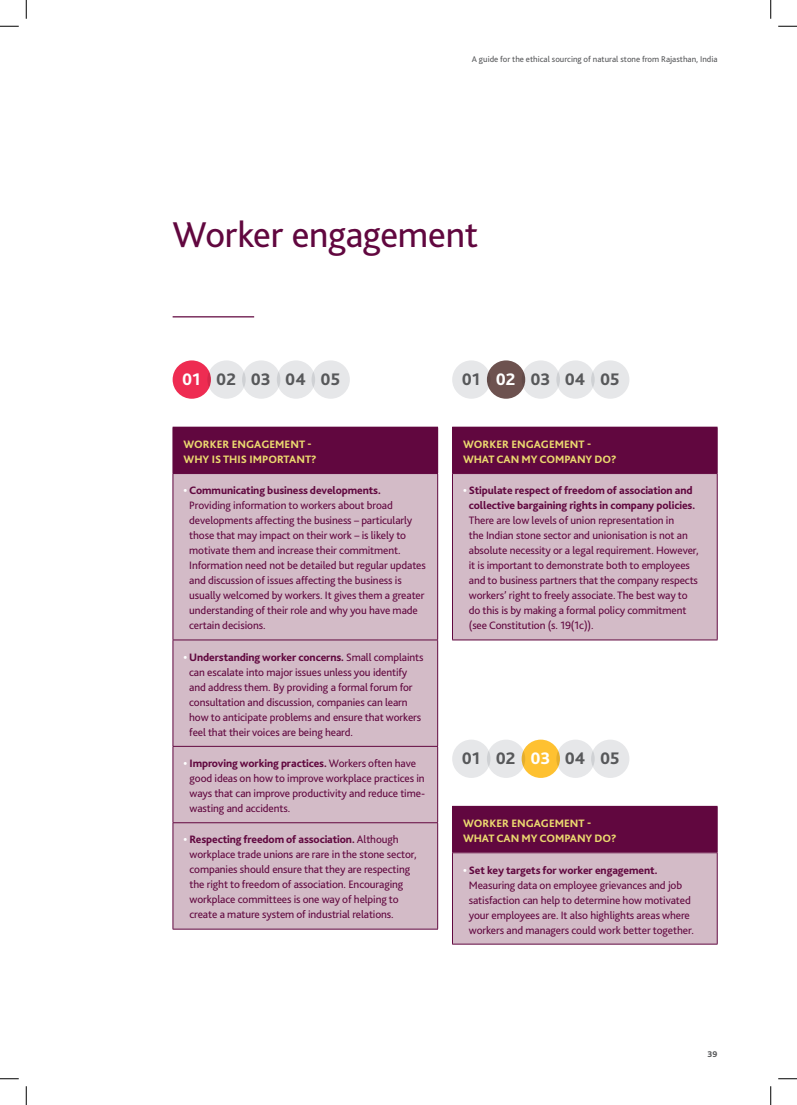
<style>
.page{position:relative;width:797px;height:1105px;background:#fff}
.page>*{position:absolute;margin:0;border:0;box-sizing:border-box;transform-origin:0 0}
.t1{font:37.5px "Bliss 2";letter-spacing:-.01em;color:#61073f}
.t2{font:800 17.5px "Bliss 2";color:#57585a}
.t3{font:11.25px/15px "Bliss 2";letter-spacing:-.01em;color:#61073f}
.t4{font:800 11.25px/15px "Bliss 2";color:#ebd96f}
.t5{font:800 11.25px/15px "Bliss 2";letter-spacing:-.01em;color:#61073f;text-align:center}
.t6{font:8.75px "Bliss 2";color:#57585a}
.t7{font:800 8.75px "Bliss 2";color:#57585a}
.s1{color:#fff}
.s2{font-weight:800;color:#fff}
.s3{font-weight:800}
</style>
<div class="page">
<hr style="left:173px;top:316px;width:81px;height:1px;background:#61073f">
<div style="left:311px;top:360px;width:39px;height:39px;background:#e6e7e9;border-radius:50%"></div>
<div style="left:277px;top:360px;width:38px;height:39px;background:#e6e7e9;border-radius:50%"></div>
<div style="left:242px;top:360px;width:38px;height:39px;background:#e6e7e9;border-radius:50%"></div>
<div style="left:207px;top:360px;width:39px;height:39px;background:#e6e7e9;border-radius:50%"></div>
<div style="left:173px;top:360px;width:38px;height:39px;background:#ee2c52;border-radius:50%"></div>
<div style="left:173px;top:427px;width:264px;height:47px;background:#61073f"></div>
<div style="left:174px;top:474px;width:263px;height:455px;background:#d3bbc7"></div>
<hr style="left:173px;top:473px;width:265px;height:1px;background:#61073f">
<hr style="left:173px;top:640px;width:265px;height:1px;background:#61073f">
<hr style="left:173px;top:746px;width:265px;height:1px;background:#61073f">
<hr style="left:173px;top:822px;width:265px;height:1px;background:#61073f">
<hr style="left:437px;top:427px;width:1px;height:46px;background:#61073f">
<hr style="left:173px;top:474px;width:1px;height:166px;background:#61073f">
<hr style="left:437px;top:474px;width:1px;height:166px;background:#61073f">
<hr style="left:173px;top:640px;width:1px;height:106px;background:#61073f">
<hr style="left:437px;top:640px;width:1px;height:106px;background:#61073f">
<hr style="left:173px;top:747px;width:1px;height:75px;background:#61073f">
<hr style="left:437px;top:747px;width:1px;height:75px;background:#61073f">
<hr style="left:173px;top:823px;width:1px;height:106px;background:#61073f">
<hr style="left:437px;top:823px;width:1px;height:106px;background:#61073f">
<hr style="left:173px;top:929px;width:265px;height:1px;background:#61073f">
<div style="left:452px;top:427px;width:265px;height:47px;background:#61073f"></div>
<div style="left:452px;top:474px;width:265px;height:166px;background:#d3bbc7"></div>
<hr style="left:717px;top:427px;width:1px;height:46px;background:#61073f">
<hr style="left:452px;top:474px;width:1px;height:166px;background:#61073f">
<hr style="left:717px;top:474px;width:1px;height:166px;background:#61073f">
<hr style="left:452px;top:640px;width:265px;height:1px;background:#61073f">
<div style="left:591px;top:360px;width:38px;height:39px;background:#e6e7e9;border-radius:50%"></div>
<div style="left:556px;top:360px;width:38px;height:39px;background:#e6e7e9;border-radius:50%"></div>
<div style="left:521px;top:360px;width:39px;height:39px;background:#e6e7e9;border-radius:50%"></div>
<div style="left:487px;top:360px;width:38px;height:39px;background:#6d524f;border-radius:50%"></div>
<div style="left:452px;top:360px;width:38px;height:39px;background:#e6e7e9;border-radius:50%"></div>
<div style="left:452px;top:806px;width:265px;height:47px;background:#61073f"></div>
<div style="left:452px;top:853px;width:265px;height:91px;background:#d3bbc7"></div>
<hr style="left:717px;top:807px;width:1px;height:45px;background:#61073f">
<hr style="left:452px;top:853px;width:1px;height:91px;background:#61073f">
<hr style="left:717px;top:853px;width:1px;height:91px;background:#61073f">
<hr style="left:452px;top:944px;width:265px;height:1px;background:#61073f">
<div style="left:591px;top:740px;width:38px;height:38px;background:#e6e7e9;border-radius:50%"></div>
<div style="left:556px;top:740px;width:38px;height:38px;background:#e6e7e9;border-radius:50%"></div>
<div style="left:521px;top:740px;width:39px;height:38px;background:#fec131;border-radius:50%"></div>
<div style="left:487px;top:740px;width:38px;height:38px;background:#e6e7e9;border-radius:50%"></div>
<div style="left:452px;top:740px;width:38px;height:38px;background:#e6e7e9;border-radius:50%"></div>
<svg style="left:0;top:25px;width:19px;height:2px"></svg>
<svg style="left:778px;top:25px;width:19px;height:2px"></svg>
<svg style="left:0;top:1078px;width:19px;height:1px"></svg>
<svg style="left:778px;top:1078px;width:19px;height:1px"></svg>
<svg style="left:25px;top:0;width:2px;height:19px"></svg>
<svg style="left:25px;top:1086px;width:2px;height:19px"></svg>
<svg style="left:770px;top:0;width:1px;height:19px"></svg>
<svg style="left:770px;top:1086px;width:1px;height:19px"></svg>
<p class="t6" style="left:472px;top:54px;width:247px">A guide for the ethical sourcing of natural stone from Rajasthan, India</p>
<h1 class="t1" style="left:173px;top:211px;width:307px">Worker engagement</h1>
<h2 class="t2" style="left:182px;top:368px;width:159px"><span class="s1">01</span> 02 03 04 05</h2>
<p class="t4" style="left:183px;top:436px;width:135px">WORKER ENGAGEMENT -<br>WHY IS THIS IMPORTANT?</p>
<p class="t3" style="left:189px;top:483px;width:238px;text-indent:-6px"><span class="s2">•</span> <span class="s3">Communicating business developments.<br></span>Providing information to workers about broad developments affecting the business – particularly those that may impact on their work – is likely to motivate them and increase their commitment.<br>Information need not be detailed but regular updates and discussion of issues affecting the business is usually welcomed by workers. It gives them a greater understanding of their role and why you have made certain decisions.</p>
<p class="t3" style="left:189px;top:649px;width:236px;text-indent:-6px"><span class="s2">•</span> <span class="s3">Understanding worker concerns.</span> Small complaints can escalate into major issues unless you identify and address them. By providing a formal forum for consultation and discussion, companies can learn how to anticipate problems and ensure that workers feel that their voices are being heard.</p>
<p class="t3" style="left:189px;top:755px;width:237px;text-indent:-6px"><span class="s2">•</span> <span class="s3">Improving working practices.</span> Workers often have good ideas on how to improve workplace practices in ways that can improve productivity and reduce time&shy;wasting and accidents.</p>
<p class="t3" style="left:189px;top:832px;width:229px;text-indent:-6px"><span class="s2">•</span> <span class="s3">Respecting freedom of association.</span> Although workplace trade unions are rare in the stone sector, companies should ensure that they are respecting the right to freedom of association. Encouraging workplace committees is one way of helping to create a mature system of industrial relations.</p>
<h2 class="t2" style="left:462px;top:368px;width:159px">01 <span class="s1">02</span> 03 04 05</h2>
<p class="t4" style="left:463px;top:436px;width:155px">WORKER ENGAGEMENT -<br>WHAT CAN MY COMPANY DO?</p>
<p class="t5" style="left:463px;top:483px;width:233px"><span class="s1">•</span> Stipulate respect of freedom of association and collective bargaining rights in company policies.</p>
<p class="t3" style="left:469px;top:513px;width:231px">There are low levels of union representation in<br>the Indian stone sector and unionisation is not an absolute necessity or a legal requirement. However, it is important to demonstrate both to employees and to business partners that the company respects workers’ right to freely associate. The best way to do this is by making a formal policy commitment (see Constitution (s. 19(1c)).</p>
<h2 class="t2" style="left:462px;top:748px;width:159px">01 02 <span class="s1">03</span> 04 05</h2>
<p class="t4" style="left:463px;top:816px;width:155px">WORKER ENGAGEMENT -<br>WHAT CAN MY COMPANY DO?</p>
<p class="t3" style="left:469px;top:862px;width:226px;text-indent:-6px"><span class="s2">•</span> <span class="s3">Set key targets for worker engagement.<br></span>Measuring data on employee grievances and job satisfaction can help to determine how motivated your employees are. It also highlights areas where workers and managers could work better together.</p>
<p class="t7" style="left:707px;top:1049px;width:11px">39</p>
</div>
